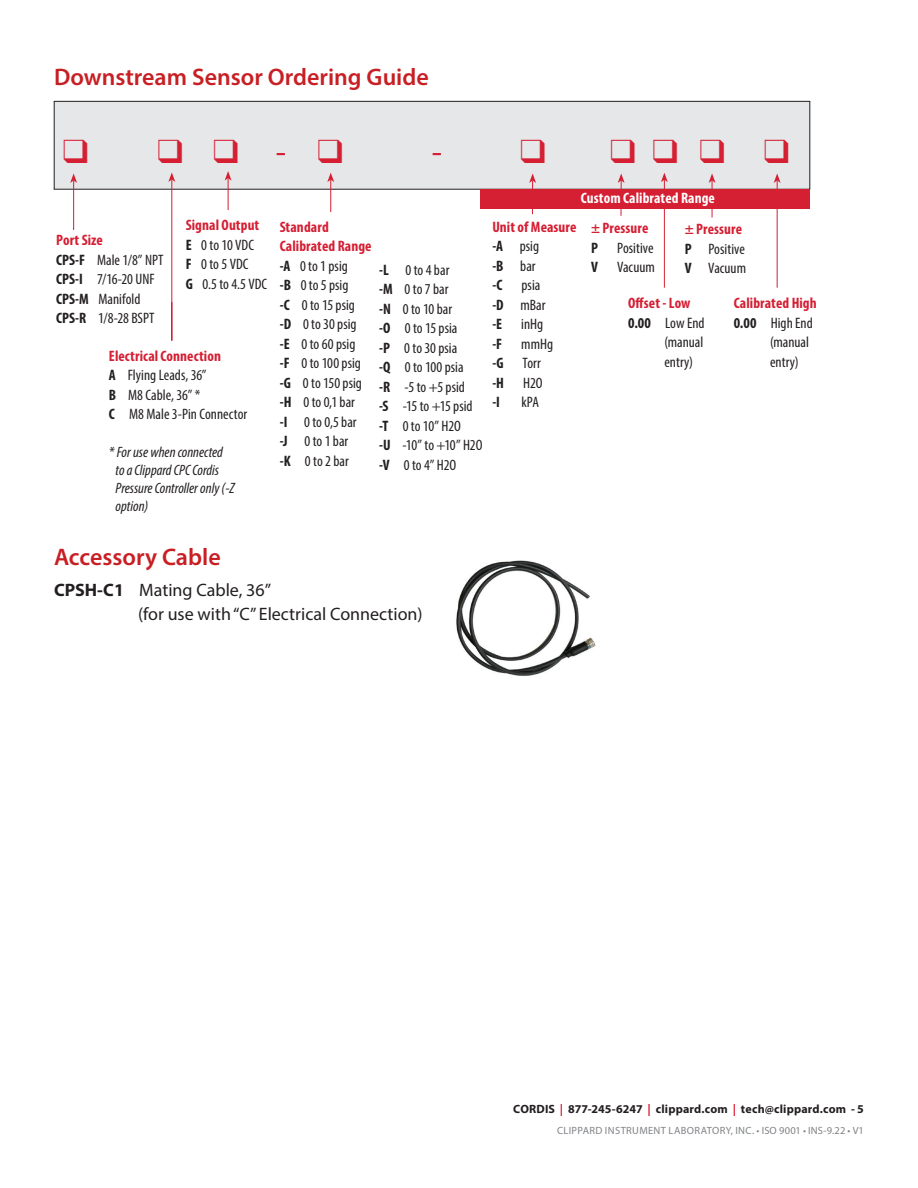
<style>
.page{position:relative;width:918px;height:1188px;background:#fff}
.page>*{position:absolute;margin:0;border:0;box-sizing:border-box;transform-origin:0 0}
.Body__R{font:33px "Myriad Pro";color:#d51f33}
.Body__R-2{font:33px "Zapf Dingbats ITC";color:#d51f33}
.t1{font:600 24px "Myriad Pro";color:#c81f24}
.t2{font:18px "Myriad Pro";color:#231f20}
.t3{font:condensed 15.15px/19.5px "Myriad Pro";color:#231f20}
.t4{font:700 condensed 15.15px "Myriad Pro";letter-spacing:.005em;color:#d51f33}
.t5{font:700 condensed 15.15px "Myriad Pro";letter-spacing:.005em;color:#fff}
.t6{font:700 condensed 15.15px "Myriad Pro";color:#231f20}
.t7{font:700 condensed 15.15px "Myriad Pro";letter-spacing:.005em;color:#d61f34}
.t8{font:italic condensed 15px "Myriad Pro";color:#231f20}
.t9{font:700 12px "Myriad Pro";letter-spacing:.015em;color:#231f20}
.t10{font:10.5px "Myriad Pro";letter-spacing:.03em;color:#808285}
.s1{font-weight:700}
.s2{color:#dc1a32}
</style>
<div class="page">
<div style="left:54px;top:101px;width:756px;height:88px;background:#e6e7e9"></div>
<div style="left:54px;top:101px;width:756px;height:88px;border:1px solid #231f20"></div>
<hr style="left:171px;top:180px;width:1px;height:161px;background:#d51f33">
<svg style="left:168px;top:172px;width:7px;height:10px"></svg>
<hr style="left:330px;top:180px;width:1px;height:32px;background:#d51f33">
<svg style="left:327px;top:173px;width:7px;height:9px"></svg>
<hr style="left:228px;top:178px;width:1px;height:32px;background:#d51f33">
<svg style="left:225px;top:171px;width:7px;height:10px"></svg>
<svg style="left:70px;top:173px;width:7px;height:57px"></svg>
<hr style="left:777px;top:181px;width:1px;height:107px;background:#d51f33">
<svg style="left:774px;top:173px;width:7px;height:10px"></svg>
<hr style="left:712px;top:181px;width:1px;height:36px;background:#d51f33">
<svg style="left:709px;top:173px;width:7px;height:10px"></svg>
<hr style="left:621px;top:181px;width:1px;height:35px;background:#d51f33">
<svg style="left:618px;top:173px;width:7px;height:10px"></svg>
<hr style="left:532px;top:181px;width:1px;height:33px;background:#d51f33">
<svg style="left:529px;top:173px;width:7px;height:10px"></svg>
<hr style="left:664px;top:180px;width:1px;height:108px;background:#d51f33">
<svg style="left:661px;top:173px;width:7px;height:9px"></svg>
<div style="left:481px;top:189px;width:329px;height:19px;background:#d51f33"></div>
<img style="left:456px;top:560px;width:140px;height:116px">
<p class="t1" style="left:54px;top:62px;width:376px">Downstream Sensor Ordering Guide</p>
<p class="Body__R" style="left:63px;top:132px;width:282px">❑ ❑ ❑ - ❑</p>
<p class="Body__R" style="left:432px;top:132px;width:115px">- ❑</p>
<p class="Body__R-2" style="left:610px;top:137px;width:181px">❑❑❑ ❑</p>
<p class="t4" style="left:186px;top:216px;width:75px">Signal Output</p>
<p class="t3" style="left:186px;top:235px;width:70px"><span class="s1">E</span> 0 to 10 VDC</p>
<p class="t3" style="left:186px;top:254px;width:64px"><span class="s1">F</span> 0 to 5 VDC</p>
<p class="t3" style="left:186px;top:274px;width:83px"><span class="s1">G</span> 0.5 to 4.5 VDC</p>
<p class="t4" style="left:56px;top:231px;width:48px">Port Size</p>
<p class="t3" style="left:56px;top:250px;width:109px"><span class="s1">CPS-F</span> Male 1/8” NPT<br><span class="s1">CPS-I</span> 7/16-20 UNF<br><span class="s1">CPS-M</span> Manifold</p>
<p class="t3" style="left:56px;top:308px;width:100px"><span class="s1">CPS-R</span> 1/8-28 BSPT</p>
<p class="t4" style="left:109px;top:346px;width:113px">Electrical Connection</p>
<p class="t3" style="left:109px;top:365px;width:99px"><span class="s1">A</span> Flying Leads, 36”</p>
<p class="t3" style="left:109px;top:385px;width:93px"><span class="s1">B</span> M8 Cable, 36” *</p>
<p class="t3" style="left:109px;top:404px;width:140px"><span class="s1">C</span> M8 Male 3-Pin Connector</p>
<p class="t8" style="left:109px;top:443px;width:116px">* For use when connected</p>
<p class="t8" style="left:116px;top:461px;width:105px">to a Clippard CPC Cordis</p>
<p class="t8" style="left:116px;top:479px;width:121px">Pressure Controller only (-Z</p>
<p class="t8" style="left:116px;top:497px;width:34px">option)</p>
<p class="t4" style="left:280px;top:217px;width:51px">Standard</p>
<p class="t4" style="left:280px;top:237px;width:93px">Calibrated Range</p>
<p class="t3" style="left:280px;top:256px;width:70px"><span class="s1">-A</span> 0 to 1 psig</p>
<p class="t3" style="left:280px;top:275px;width:70px"><span class="s1">-B</span> 0 to 5 psig</p>
<p class="t3" style="left:280px;top:295px;width:78px"><span class="s1">-C</span> 0 to 15 psig <span class="s1">-D</span> 0 to 30 psig</p>
<p class="t3" style="left:280px;top:334px;width:77px"><span class="s1">-E</span> 0 to 60 psig</p>
<p class="t3" style="left:280px;top:353px;width:83px"><span class="s1">-F</span> 0 to 100 psig</p>
<p class="t3" style="left:280px;top:373px;width:84px"><span class="s1">-G</span> 0 to 150 psig</p>
<p class="t3" style="left:280px;top:392px;width:77px"><span class="s1">-H</span> 0 to 0,1 bar</p>
<p class="t3" style="left:280px;top:412px;width:78px"><span class="s1">-I</span> 0 to 0,5 bar</p>
<p class="t3" style="left:280px;top:431px;width:70px"><span class="s1">-J</span> 0 to 1 bar</p>
<p class="t3" style="left:280px;top:451px;width:71px"><span class="s1">-K</span> 0 to 2 bar</p>
<p class="t3" style="left:379px;top:260px;width:72px"><span class="s1">-L</span> 0 to 4 bar</p>
<p class="t3" style="left:379px;top:279px;width:71px"><span class="s1">-M</span> 0 to 7 bar</p>
<p class="t3" style="left:379px;top:299px;width:75px"><span class="s1">-N</span> 0 to 10 bar</p>
<p class="t3" style="left:379px;top:318px;width:80px"><span class="s1">-O</span> 0 to 15 psia</p>
<p class="t3" style="left:379px;top:338px;width:80px"><span class="s1">-P</span> 0 to 30 psia</p>
<p class="t3" style="left:379px;top:357px;width:86px"><span class="s1">-Q</span> 0 to 100 psia</p>
<p class="t3" style="left:379px;top:377px;width:87px"><span class="s1">-R</span> -5 to +5 psid</p>
<p class="t3" style="left:379px;top:396px;width:95px"><span class="s1">-S</span> -15 to +15 psid</p>
<p class="t3" style="left:379px;top:416px;width:83px"><span class="s1">-T</span> 0 to 10” H2O</p>
<p class="t3" style="left:379px;top:435px;width:105px"><span class="s1">-U</span> -10” to +10” H2O</p>
<p class="t3" style="left:379px;top:455px;width:79px"><span class="s1">-V</span> 0 to 4” H2O</p>
<p class="t5" style="left:581px;top:188px;width:135px">Custom Calibrated Range</p>
<p class="t4" style="left:492px;top:217px;width:86px">Unit of Measure</p>
<p class="t3" style="left:492px;top:236px;width:48px"><span class="s1">-A</span> psig</p>
<p class="t3" style="left:492px;top:256px;width:45px"><span class="s1">-B</span> bar</p>
<p class="t6" style="left:492px;top:276px;width:12px">-C</p>
<p class="t3" style="left:522px;top:275px;width:20px">psia</p>
<p class="t3" style="left:492px;top:295px;width:55px"><span class="s1">-D</span> mBar</p>
<p class="t6" style="left:492px;top:315px;width:11px">-E</p>
<p class="t3" style="left:521px;top:314px;width:24px">inHg</p>
<p class="t6" style="left:492px;top:334px;width:11px">-F</p>
<p class="t3" style="left:521px;top:334px;width:33px">mmHg</p>
<p class="t6" style="left:492px;top:354px;width:13px">-G</p>
<p class="t3" style="left:523px;top:353px;width:20px">Torr</p>
<p class="t6" style="left:492px;top:373px;width:13px">-H</p>
<p class="t3" style="left:523px;top:373px;width:21px">H2O</p>
<p class="t6" style="left:492px;top:393px;width:9px">-I</p>
<p class="t3" style="left:521px;top:392px;width:19px">kPA</p>
<p class="t7" style="left:591px;top:219px;width:59px">± Pressure</p>
<p class="t6" style="left:591px;top:238px;width:8px">P</p>
<p class="t3" style="left:617px;top:238px;width:38px">Positive</p>
<p class="t6" style="left:591px;top:258px;width:8px">V</p>
<p class="t3" style="left:617px;top:257px;width:39px">Vacuum</p>
<p class="t4" style="left:685px;top:220px;width:59px">± Pressure</p>
<p class="t3" style="left:685px;top:239px;width:62px"><span class="s1">P</span> Positive</p>
<p class="t3" style="left:685px;top:258px;width:63px"><span class="s1">V</span> Vacuum</p>
<p class="t4" style="left:628px;top:294px;width:64px">Offset - Low</p>
<p class="t3" style="left:664px;top:313px;width:42px;text-align:justify;text-indent:-36px"><span class="s1">0.00</span> Low End (manual entry)</p>
<p class="t4" style="left:734px;top:294px;width:85px">Calibrated High</p>
<p class="t3" style="left:770px;top:313px;width:44px;text-indent:-36px"><span class="s1">0.00</span> High End (manual entry)</p>
<p class="t1" style="left:54px;top:542px;width:168px">Accessory Cable</p>
<p class="t2" style="left:54px;top:579px;width:219px"><span class="s1">CPSH-C1</span> Mating Cable, 36”</p>
<p class="t2" style="left:138px;top:603px;width:286px">(for use with “C” Electrical Connection)</p>
<p class="t9" style="left:513px;top:1101px;width:352px">CORDIS <span class="s2">|</span> 877-245-6247 <span class="s2">|</span> clippard.com <span class="s2">|</span> tech@clippard.com - 5</p>
<p class="t10" style="left:557px;top:1124px;width:308px">CLIPPARD INSTRUMENT LABORATORY, INC. • ISO 9001 • INS-9.22 • V1</p>
</div>
